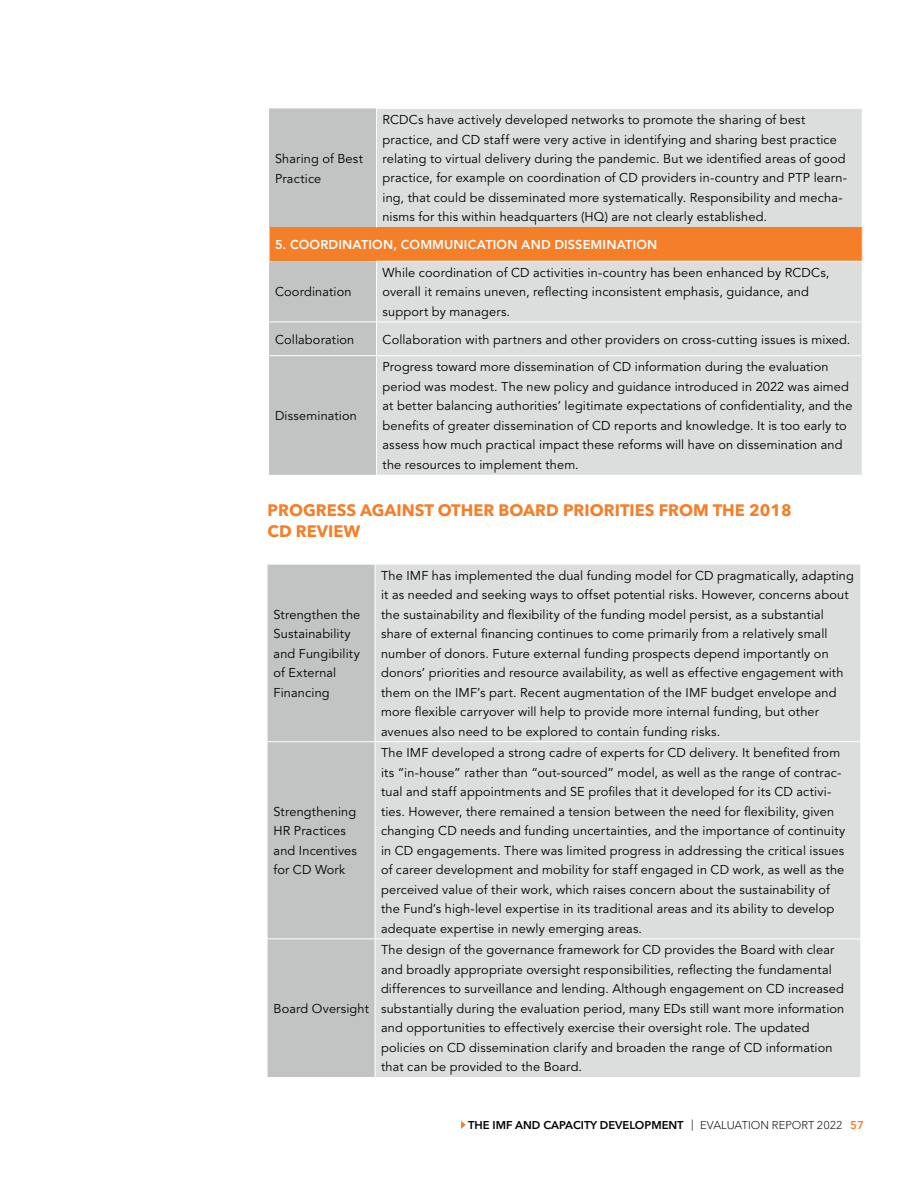
<style>
.page{position:relative;width:918px;height:1188px;background:#fff}
.page>*{position:absolute;margin:0;border:0;box-sizing:border-box;transform-origin:0 0}
.t1{font:700 16.5px/21px "Avenir Next W1 G";color:#f57e29}
.t2{font:12.75px/19.5px "Avenir LT Std";letter-spacing:.01em;color:#000}
.t3{font:800 12.75px "Avenir LT Std";letter-spacing:.015em;color:#fff}
.t4{font:600 11.25px "Avenir Next W1 G";color:#000}
.s1{font-weight:300}
.s2{color:#f57e29}
</style>
<div class="page">
<div style="left:268px;top:565px;width:107px;height:512px;background:#c2c4c3"></div>
<div style="left:376px;top:565px;width:484px;height:512px;background:#dcdddd"></div>
<hr style="left:268px;top:741px;width:107px;height:1px;background:#fff">
<hr style="left:268px;top:939px;width:107px;height:1px;background:#fff">
<hr style="left:375px;top:741px;width:486px;height:1px;background:#fff">
<hr style="left:375px;top:939px;width:486px;height:1px;background:#fff">
<svg style="left:461px;top:1121px;width:5px;height:8px"></svg>
<div style="left:269px;top:108px;width:107px;height:367px;background:#c2c4c3"></div>
<div style="left:377px;top:109px;width:485px;height:366px;background:#dcdddd"></div>
<div style="left:269px;top:228px;width:593px;height:33px;background:#f57e29"></div>
<hr style="left:376px;top:261px;width:487px;height:1px;background:#fff">
<hr style="left:269px;top:228px;width:1px;height:33px;background:#fff">
<hr style="left:269px;top:322px;width:108px;height:1px;background:#fff">
<hr style="left:269px;top:355px;width:108px;height:1px;background:#fff">
<hr style="left:377px;top:322px;width:486px;height:1px;background:#fff">
<hr style="left:377px;top:355px;width:486px;height:1px;background:#fff">
<p class="t2" style="left:383px;top:110px;width:466px">RCDCs have actively developed networks to promote the sharing of best practice, and CD staff were very active in identifying and sharing best practice relating to virtual delivery during the pandemic. But we identified areas of good practice, for example on coordination of CD providers in-country and PTP learn&shy;ing, that could be disseminated more systematically. Responsibility and mecha&shy;nisms for this within headquarters (HQ) are not clearly established.</p>
<p class="t3" style="left:275px;top:237px;width:384px">5. COORDINATION, COMMUNICATION AND DISSEMINATION</p>
<p class="t2" style="left:275px;top:283px;width:78px">Coordination</p>
<p class="t2" style="left:275px;top:149px;width:89px">Sharing of Best<br>Practice</p>
<p class="t2" style="left:383px;top:263px;width:448px">While coordination of CD activities in-country has been enhanced by RCDCs, overall it remains uneven, reflecting inconsistent emphasis, guidance, and support by managers.</p>
<p class="t2" style="left:275px;top:330px;width:81px">Collaboration</p>
<p class="t2" style="left:383px;top:330px;width:470px">Collaboration with partners and other providers on cross-cutting issues is mixed.</p>
<p class="t2" style="left:275px;top:406px;width:83px">Dissemination</p>
<p class="t2" style="left:383px;top:357px;width:472px">Progress toward more dissemination of CD information during the evaluation period was modest. The new policy and guidance introduced in 2022 was aimed at better balancing authorities’ legitimate expectations of confidentiality, and the benefits of greater dissemination of CD reports and knowledge. It is too early to assess how much practical impact these reforms will have on dissemination and the resources to implement them.</p>
<p class="t1" style="left:268px;top:499px;width:526px">PROGRESS AGAINST OTHER BOARD PRIORITIES FROM THE 2018<br>CD REVIEW</p>
<p class="t2" style="left:274px;top:605px;width:88px">Strengthen the<br>Sustainability and Fungibility of External<br>Financing</p>
<p class="t2" style="left:274px;top:802px;width:85px">Strengthening<br>HR Practices and Incentives for CD Work</p>
<p class="t2" style="left:274px;top:999px;width:97px">Board Oversight</p>
<p class="t2" style="left:381px;top:566px;width:474px">The IMF has implemented the dual funding model for CD pragmatically, adapting it as needed and seeking ways to offset potential risks. However, concerns about the sustainability and flexibility of the funding model persist, as a substantial share of external financing continues to come primarily from a relatively small number of donors. Future external funding prospects depend importantly on donors’ priorities and resource availability, as well as effective engagement with them on the IMF’s part. Recent augmentation of the IMF budget envelope and more flexible carryover will help to provide more internal funding, but other avenues also need to be explored to contain funding risks.</p>
<p class="t2" style="left:381px;top:744px;width:466px">The IMF developed a strong cadre of experts for CD delivery. It benefited from its “in-house” rather than “out-sourced” model, as well as the range of contrac&shy;tual and staff appointments and SE profiles that it developed for its CD activi&shy;ties. However, there remained a tension between the need for flexibility, given changing CD needs and funding uncertainties, and the importance of continuity in CD engagements. There was limited progress in addressing the critical issues of career development and mobility for staff engaged in CD work, as well as the perceived value of their work, which raises concern about the sustainability of the Fund’s high-level expertise in its traditional areas and its ability to develop adequate expertise in newly emerging areas.</p>
<p class="t2" style="left:381px;top:941px;width:465px">The design of the governance framework for CD provides the Board with clear and broadly appropriate oversight responsibilities, reflecting the fundamental differences to surveillance and lending. Although engagement on CD increased substantially during the evaluation period, many EDs still want more information and opportunities to effectively exercise their oversight role. The updated policies on CD dissemination clarify and broaden the range of CD information that can be provided to the Board.</p>
<p class="t4" style="left:468px;top:1116px;width:397px">THE IMF AND CAPACITY DEVELOPMENT <span class="s1">| EVALUATION REPORT 2022</span> <span class="s2">57</span></p>
</div>
